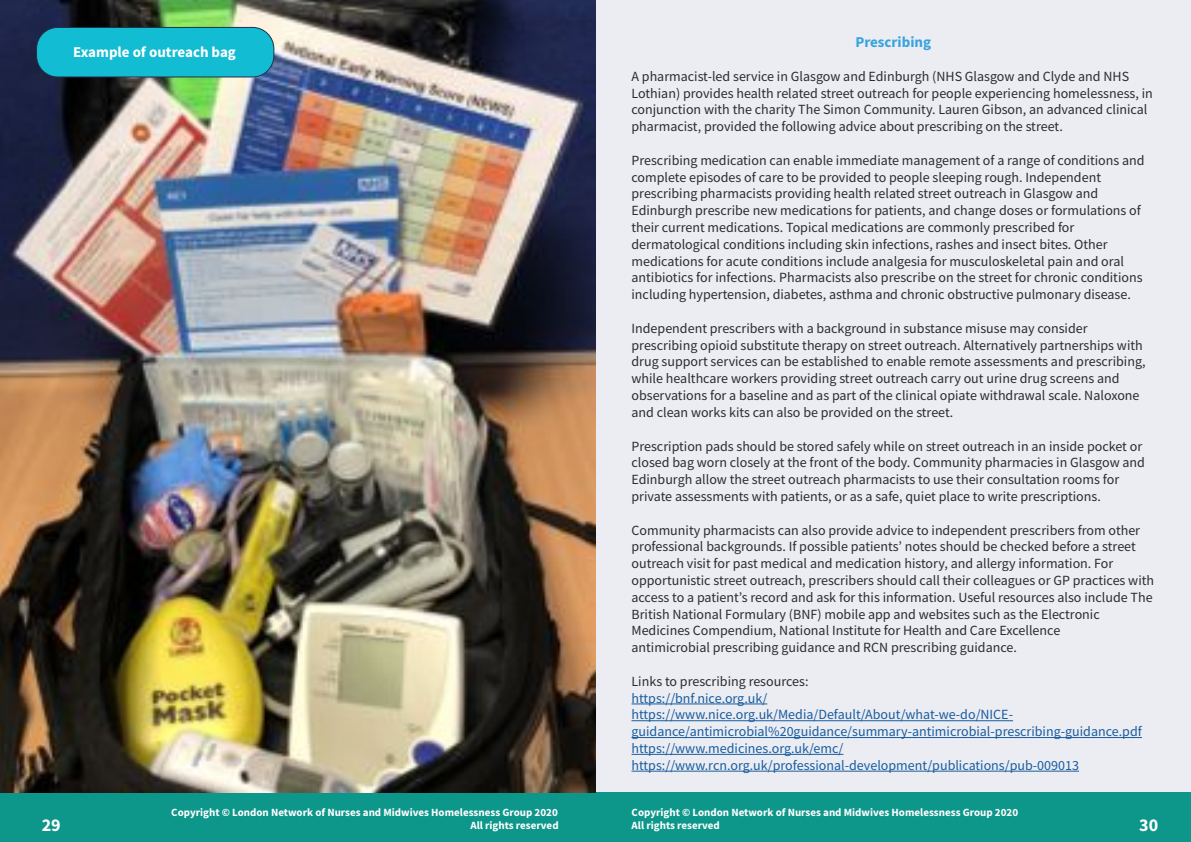
<style>
.page{position:relative;width:1191px;height:842px;background:#fff}
.page>*{position:absolute;margin:0;border:0;box-sizing:border-box;transform-origin:0 0}
.t1{font:700 18px "Source Sans Pro";color:#fff}
.t2{font:700 15px "Source Sans Pro";color:#fff}
.t3{font:700 15px "Source Sans Pro";color:#37a4dd}
.t4{font:14px/16.8px "Source Sans Pro";color:#292c2f}
.t5{font:14px/16.8px "Source Sans Pro";color:#175d9e}
.t6{font:700 11px/13.2px "Source Sans Pro";color:#fff;text-align:right}
</style>
<div class="page">
<div style="left:0;top:792px;width:595px;height:50px;background:#0d978a"></div>
<div style="left:595px;top:792px;width:595px;height:50px;background:#0d978a"></div>
<div style="left:595px;top:1px;width:595px;height:790px;background:#ececf3"></div>
<img style="left:0;top:1px;width:595px;height:791px">
<div style="left:36px;top:27px;width:238px;height:50px;background:#12bcd3;border-radius:21px"></div>
<div style="left:36px;top:27px;width:238px;height:50px;border:1px solid #1f3246;border-radius:21px"></div>
<hr style="left:631px;top:704px;width:136px;height:1px;background:#175d9e">
<hr style="left:631px;top:720px;width:382px;height:1px;background:#175d9e">
<hr style="left:631px;top:737px;width:511px;height:1px;background:#175d9e">
<hr style="left:631px;top:754px;width:212px;height:1px;background:#175d9e">
<hr style="left:631px;top:771px;width:448px;height:1px;background:#175d9e">
<p class="t2" style="left:73px;top:42px;width:164px">Example of outreach bag</p>
<p class="t3" style="left:855px;top:32px;width:77px">Prescribing</p>
<p class="t4" style="left:631px;top:68px;width:523px">A pharmacist-led service in Glasgow and Edinburgh (NHS Glasgow and Clyde and NHS Lothian) provides health related street outreach for people experiencing homelessness, in conjunction with the charity The Simon Community. Lauren Gibson, an advanced clinical pharmacist, provided the following advice about prescribing on the street.</p>
<p class="t4" style="left:631px;top:152px;width:515px">Prescribing medication can enable immediate management of a range of conditions and complete episodes of care to be provided to people sleeping rough. Independent prescribing pharmacists providing health related street outreach in Glasgow and Edinburgh prescribe new medications for patients, and change doses or formulations of their current medications. Topical medications are commonly prescribed for dermatological conditions including skin infections, rashes and insect bites. Other medications for acute conditions include analgesia for musculoskeletal pain and oral antibiotics for infections. Pharmacists also prescribe on the street for chronic conditions including hypertension, diabetes, asthma and chronic obstructive pulmonary disease.</p>
<p class="t4" style="left:631px;top:320px;width:515px">Independent prescribers with a background in substance misuse may consider prescribing opioid substitute therapy on street outreach. Alternatively partnerships with drug support services can be established to enable remote assessments and prescribing, while healthcare workers providing street outreach carry out urine drug screens and observations for a baseline and as part of the clinical opiate withdrawal scale. Naloxone and clean works kits can also be provided on the street.</p>
<p class="t4" style="left:631px;top:437px;width:515px">Prescription pads should be stored safely while on street outreach in an inside pocket or closed bag worn closely at the front of the body. Community pharmacies in Glasgow and Edinburgh allow the street outreach pharmacists to use their consultation rooms for private assessments with patients, or as a safe, quiet place to write prescriptions.</p>
<p class="t4" style="left:631px;top:521px;width:524px">Community pharmacists can also provide advice to independent prescribers from other professional backgrounds. If possible patients’ notes should be checked before a street outreach visit for past medical and medication history, and allergy information. For opportunistic street outreach, prescribers should call their colleagues or GP practices with access to a patient’s record and ask for this information. Useful resources also include The British National Formulary (BNF) mobile app and websites such as the Electronic Medicines Compendium, National Institute for Health and Care Excellence<br>antimicrobial prescribing guidance and RCN prescribing guidance.</p>
<p class="t4" style="left:631px;top:673px;width:178px">Links to prescribing resources:</p>
<p class="t5" style="left:631px;top:689px;width:512px">https://bnf.nice.org.uk/ https://www.nice.org.uk/Media/Default/About/what-we-do/NICE&shy;guidance/antimicrobial%20guidance/summary-antimicrobial-prescribing-guidance.pdf https://www.medicines.org.uk/emc/ https://www.rcn.org.uk/professional-development/publications/pub-009013</p>
<p class="t6" style="left:171px;top:806px;width:389px">Copyright © London Network of Nurses and Midwives Homelessness Group 2020<br>All rights reserved</p>
<p class="t6" style="left:631px;top:806px;width:388px;text-align:left">Copyright © London Network of Nurses and Midwives Homelessness Group 2020<br>All rights reserved</p>
<p class="t1" style="left:42px;top:813px;width:21px">29</p>
<p class="t1" style="left:1139px;top:813px;width:21px">30</p>
</div>
